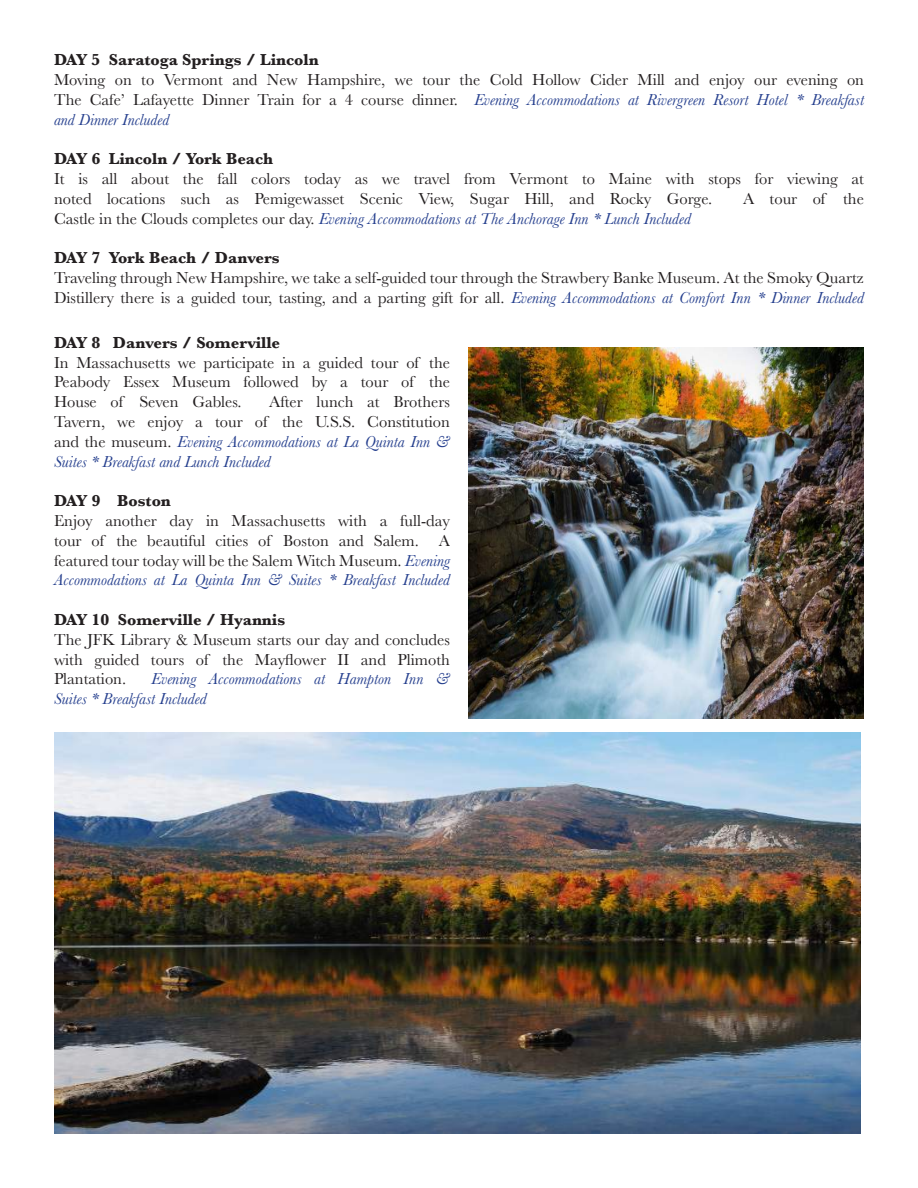
<style>
.page{position:relative;width:918px;height:1188px;background:#fff}
.page>*{position:absolute;margin:0;border:0;box-sizing:border-box;transform-origin:0 0}
.t1{font:16.5px/19.8px "Baskerville";color:#231f20;text-align:justify}
.t2{font:italic 16.5px/19.8px "Baskerville";color:#253f8e}
.t3{font:700 16.5px "Baskerville";color:#231f20}
.s1{font-style:italic;color:#253f8e}
.s2{font-style:normal;color:#231f20}
</style>
<div class="page">
<img style="left:468px;top:347px;width:396px;height:371px">
<img style="left:54px;top:733px;width:806px;height:401px">
<p class="t3" style="left:54px;top:48px;width:266px">DAY 5 Saratoga Springs / Lincoln</p>
<p class="t1" style="left:54px;top:70px;width:812px">Moving on to Vermont and New Hampshire, we tour the Cold Hollow Cider Mill and enjoy our evening on The Cafe’ Lafayette Dinner Train for a 4 course dinner. <span class="s1">Evening Accommodations at Rivergreen Resort Hotel * Breakfast and Dinner Included</span></p>
<p class="t3" style="left:54px;top:147px;width:221px">DAY 6 Lincoln / York Beach</p>
<p class="t1" style="left:54px;top:169px;width:812px">It is all about the fall colors today as we travel from Vermont to Maine with stops for viewing at noted locations such as Pemigewasset Scenic View, Sugar Hill, and Rocky Gorge.</p>
<p class="t1" style="left:743px;top:189px;width:122px">A tour of the</p>
<p class="t2" style="left:54px;top:208px;width:639px"><span class="s2">Castle in the Clouds completes our day.</span> Evening Accommodations at The Anchorage Inn * Lunch Included</p>
<p class="t3" style="left:54px;top:246px;width:227px">DAY 7 York Beach / Danvers</p>
<p class="t1" style="left:54px;top:268px;width:812px">Traveling through New Hampshire, we take a self-guided tour through the Strawbery Banke Museum. At the Smoky Quartz<br>Distillery there is a guided tour, tasting, and a parting gift for all. <span class="s1">Evening Accommodations at Comfort Inn * Dinner Included</span></p>
<p class="t3" style="left:54px;top:331px;width:228px">DAY 8 Danvers / Somerville</p>
<p class="t1" style="left:54px;top:353px;width:398px">In Massachusetts we participate in a guided tour of the Peabody Essex Museum followed by a tour of the House of Seven Gables.</p>
<p class="t1" style="left:54px;top:392px;width:398px;text-indent:215px">After lunch at Brothers Tavern, we enjoy a tour of the U.S.S. Constitution and the museum. <span class="s1">Evening Accommodations at La Quinta Inn &amp; Suites * Breakfast and Lunch Included</span></p>
<p class="t3" style="left:54px;top:489px;width:118px">DAY 9 Boston</p>
<p class="t1" style="left:54px;top:511px;width:398px">Enjoy another day in Massachusetts with a full-day tour of the beautiful cities of Boston and Salem. A featured tour today will be the Salem Witch Museum. <span class="s1">Evening Accommodations at La Quinta Inn &amp; Suites * Breakfast Included</span></p>
<p class="t3" style="left:54px;top:608px;width:233px">DAY 10 Somerville / Hyannis</p>
<p class="t1" style="left:54px;top:630px;width:398px">The JFK Library &amp; Museum starts our day and concludes with guided tours of the Mayflower II and Plimoth Plantation.</p>
<p class="t2" style="left:54px;top:669px;width:398px;text-indent:97px">Evening Accommodations at Hampton Inn &amp;<br>Suites * Breakfast Included</p>
</div>
